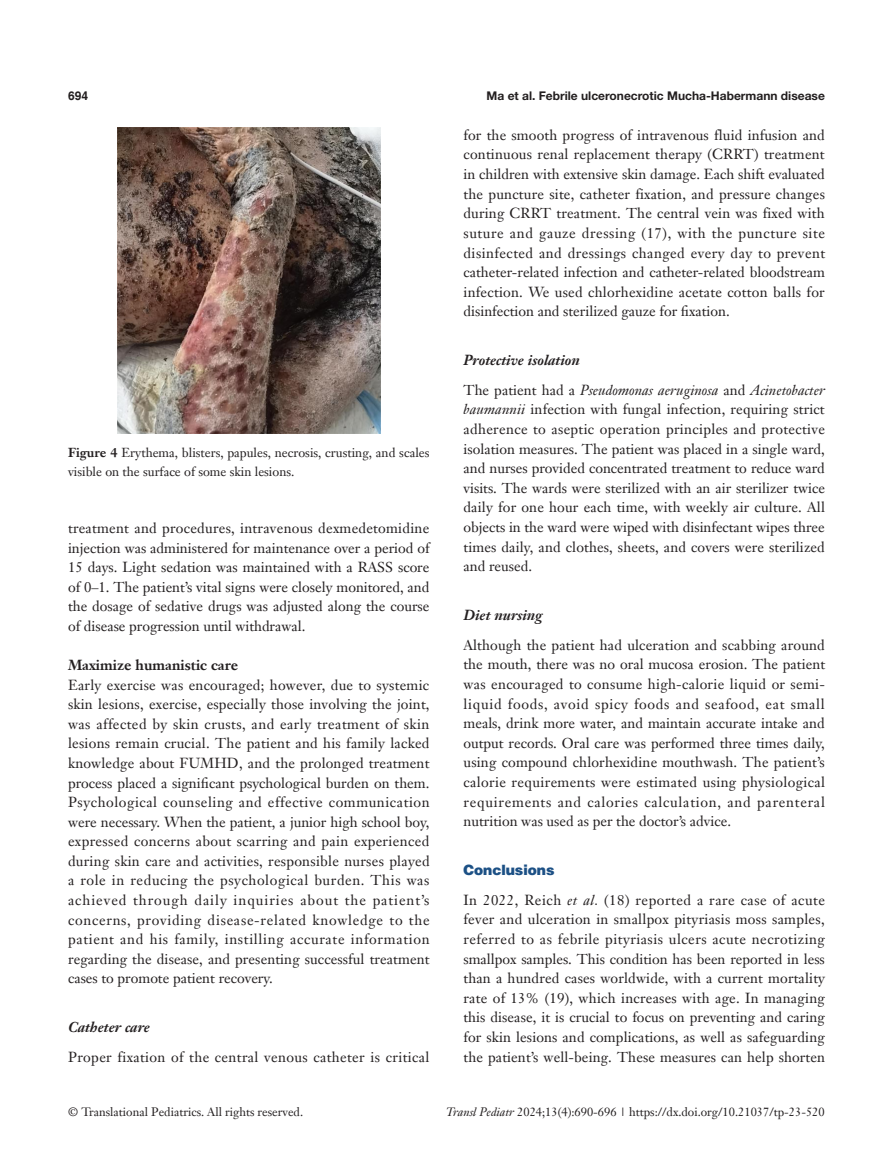
<style>
.page{position:relative;width:893px;height:1170px;background:#fff}
.page>*{position:absolute;margin:0;border:0;box-sizing:border-box;transform-origin:0 0}
.t1{font:14.25px/19.6px "Janson Text LT";letter-spacing:.005em;color:#231f20;text-align:justify}
.t2{font:14.25px "Janson Text LT";letter-spacing:.025em;color:#231f20}
._2ji-6_5{font:italic 700 14.25px "Janson Text LT";color:#231f20}
._3ji-zhengti{font:700 14.25px "Janson Text LT";color:#231f20}
._1ji-6_5{font:900 14.25px "Helvetica";color:#1c5085}
.t3{font:12.75px/19.5px "Janson Text LT";color:#231f20}
.t4{font:12px "Janson Text LT";color:#231f20}
.t5{font:700 12px "Helvetica Neue LT Pro";color:#231f20}
.t6{font:700 12px "Helvetica";color:#231f20}
.s1{font-weight:700}
.s2{font-style:italic}
</style>
<div class="page">
<img style="left:117px;top:128px;width:263px;height:305px">
<p class="t6" style="left:68px;top:88px;width:22px">694</p>
<p class="t5" style="left:487px;top:88px;width:340px">Ma et al. Febrile ulceronecrotic Mucha-Habermann disease</p>
<p class="t3" style="left:68px;top:442px;width:363px"><span class="s1">Figure 4</span> Erythema, blisters, papules, necrosis, crusting, and scales visible on the surface of some skin lesions.</p>
<p class="t1" style="left:68px;top:518px;width:363px">treatment and procedures, intravenous dexmedetomidine injection was administered for maintenance over a period of 15 days. Light sedation was maintained with a RASS score of 0–1. The patient’s vital signs were closely monitored, and the dosage of sedative drugs was adjusted along the course of disease progression until withdrawal.</p>
<p class="_3ji-zhengti" style="left:68px;top:656px;width:172px">Maximize humanistic care</p>
<p class="t1" style="left:68px;top:674px;width:363px">Early exercise was encouraged; however, due to systemic skin lesions, exercise, especially those involving the joint, was affected by skin crusts, and early treatment of skin lesions remain crucial. The patient and his family lacked knowledge about FUMHD, and the prolonged treatment process placed a significant psychological burden on them.<br>Psychological counseling and effective communication were necessary. When the patient, a junior high school boy, expressed concerns about scarring and pain experienced during skin care and activities, responsible nurses played a role in reducing the psychological burden. This was achieved through daily inquiries about the patient’s concerns, providing disease-related knowledge to the patient and his family, instilling accurate information regarding the disease, and presenting successful treatment cases to promote patient recovery.</p>
<p class="_2ji-6_5" style="left:68px;top:1017px;width:83px">Catheter care</p>
<p class="t2" style="left:68px;top:1047px;width:363px">Proper fixation of the central venous catheter is critical</p>
<p class="t1" style="left:463px;top:125px;width:363px">for the smooth progress of intravenous fluid infusion and continuous renal replacement therapy (CRRT) treatment in children with extensive skin damage. Each shift evaluated the puncture site, catheter fixation, and pressure changes during CRRT treatment. The central vein was fixed with suture and gauze dressing (17), with the puncture site disinfected and dressings changed every day to prevent catheter-related infection and catheter-related bloodstream infection. We used chlorhexidine acetate cotton balls for disinfection and sterilized gauze for fixation.</p>
<p class="_2ji-6_5" style="left:463px;top:351px;width:118px">Protective isolation</p>
<p class="t1" style="left:463px;top:380px;width:363px">The patient had a <span class="s2">Pseudomonas aeruginosa</span> and <span class="s2">Acinetobacter baumannii</span> infection with fungal infection, requiring strict adherence to aseptic operation principles and protective isolation measures. The patient was placed in a single ward, and nurses provided concentrated treatment to reduce ward visits. The wards were sterilized with an air sterilizer twice daily for one hour each time, with weekly air culture. All objects in the ward were wiped with disinfectant wipes three times daily, and clothes, sheets, and covers were sterilized and reused.</p>
<p class="_2ji-6_5" style="left:463px;top:606px;width:81px">Diet nursing</p>
<p class="t1" style="left:463px;top:634px;width:363px">Although the patient had ulceration and scabbing around the mouth, there was no oral mucosa erosion. The patient was encouraged to consume high-calorie liquid or semi&shy;liquid foods, avoid spicy foods and seafood, eat small meals, drink more water, and maintain accurate intake and output records. Oral care was performed three times daily, using compound chlorhexidine mouthwash. The patient’s calorie requirements were estimated using physiological requirements and calories calculation, and parenteral nutrition was used as per the doctor’s advice.</p>
<p class="_1ji-6_5" style="left:463px;top:860px;width:92px">Conclusions</p>
<p class="t1" style="left:463px;top:889px;width:363px">In 2022, Reich <span class="s2">et al.</span> (18) reported a rare case of acute fever and ulceration in smallpox pityriasis moss samples, referred to as febrile pityriasis ulcers acute necrotizing smallpox samples. This condition has been reported in less than a hundred cases worldwide, with a current mortality rate of 13% (19), which increases with age. In managing this disease, it is crucial to focus on preventing and caring for skin lesions and complications, as well as safeguarding the patient’s well-being. These measures can help shorten</p>
<p class="t4" style="left:68px;top:1104px;width:236px">© Translational Pediatrics. All rights reserved.</p>
<p class="t4" style="left:446px;top:1104px;width:380px"><span class="s2">Transl Pediatr</span> 2024;13(4):690-696 | https://dx.doi.org/10.21037/tp-23-520</p>
</div>
